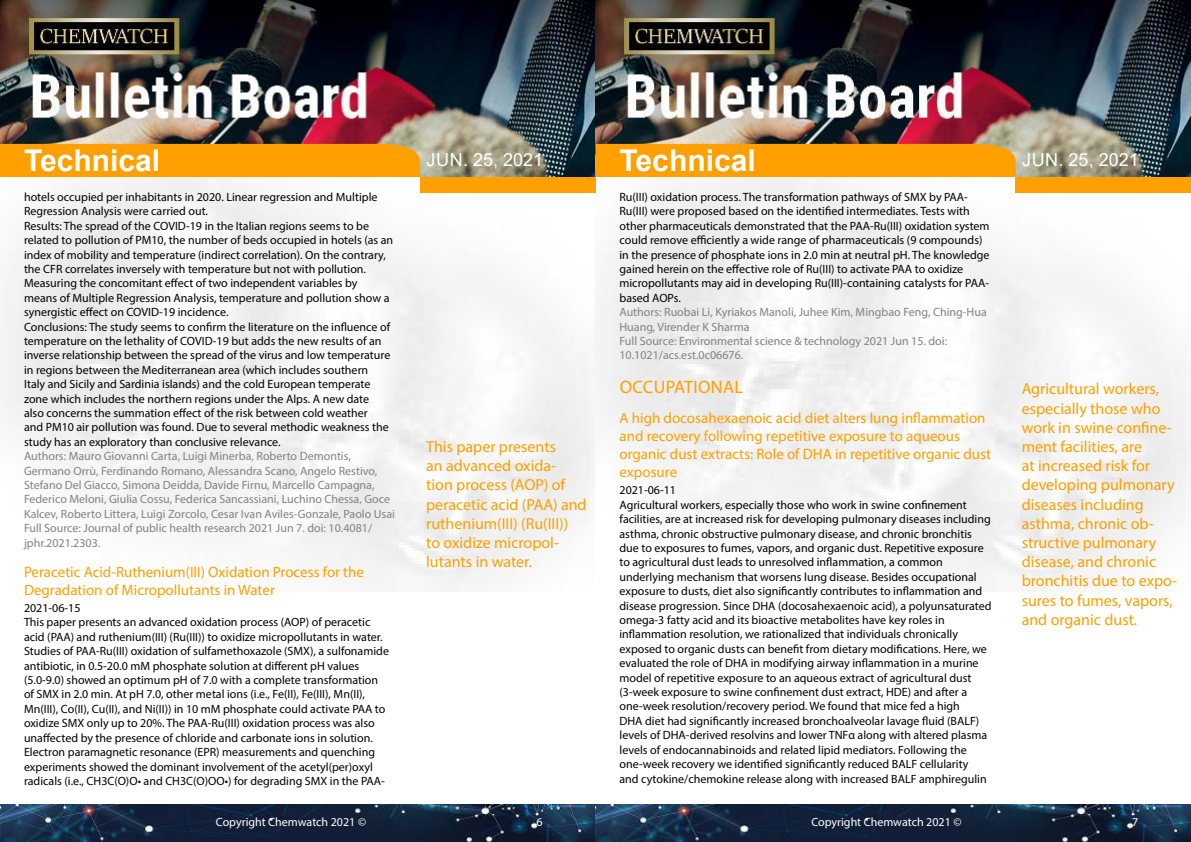
<style>
.page{position:relative;width:1191px;height:842px;background:#fff}
.page>*{position:absolute;margin:0;border:0;box-sizing:border-box;transform-origin:0 0}
.t1{font:700 30px "Arial";color:#fff}
.t2{font:18px "Arial";color:#fff}
.t3{font:18px "Myriad Pro";letter-spacing:.02em;color:#ff9f00}
.t4{font:16px/19.2px "Myriad Pro";color:#ff9f00}
.t5{font:15px/18px "Myriad Pro";color:#ff9f00}
.t6{font:12px/14.4px "Myriad Pro";color:#000}
.t7{font:12px/14.4px "Myriad Pro";color:#808285}
.t8{font:12px "Myriad Pro";color:#fff}
</style>
<div class="page">
<img style="left:0;top:0;width:1191px;height:592px">
<div style="left:420px;top:177px;width:175px;height:15px;background:#ff9f00"></div>
<div style="left:1015px;top:177px;width:176px;height:15px;background:#ff9f00"></div>
<div style="left:0;top:144px;width:420px;height:33px;background:#ff9f00"></div>
<div style="left:595px;top:144px;width:420px;height:33px;background:#ff9f00"></div>
<img style="left:0;top:804px;width:1191px;height:38px">
<h1 class="t1" style="left:24px;top:139px;width:138px">Technical</h1>
<h1 class="t1" style="left:619px;top:139px;width:138px">Technical</h1>
<p class="t6" style="left:24px;top:190px;width:371px">hotels occupied per inhabitants in 2020. Linear regression and Multiple Regression Analysis were carried out.<br>Results: The spread of the COVID-19 in the Italian regions seems to be related to pollution of PM10, the number of beds occupied in hotels (as an index of mobility and temperature (indirect correlation). On the contrary, the CFR correlates inversely with temperature but not with pollution.<br>Measuring the concomitant effect of two independent variables by means of Multiple Regression Analysis, temperature and pollution show a synergistic effect on COVID-19 incidence.<br>Conclusions: The study seems to confirm the literature on the influence of temperature on the lethality of COVID-19 but adds the new results of an inverse relationship between the spread of the virus and low temperature in regions between the Mediterranean area (which includes southern<br>Italy and Sicily and Sardinia islands) and the cold European temperate zone which includes the northern regions under the Alps. A new date<br>also concerns the summation effect of the risk between cold weather<br>and PM10 air pollution was found. Due to several methodic weakness the study has an exploratory than conclusive relevance.</p>
<p class="t7" style="left:24px;top:449px;width:372px">Authors: Mauro Giovanni Carta, Luigi Minerba, Roberto Demontis, Germano Orrù, Ferdinando Romano, Alessandra Scano, Angelo Restivo, Stefano Del Giacco, Simona Deidda, Davide Firnu, Marcello Campagna, Federico Meloni, Giulia Cossu, Federica Sancassiani, Luchino Chessa, Goce Kalcev, Roberto Littera, Luigi Zorcolo, Cesar Ivan Aviles-Gonzale, Paolo Usai Full Source: Journal of public health research 2021 Jun 7. doi: 10.4081/ jphr.2021.2303.</p>
<p class="t5" style="left:24px;top:562px;width:342px">Peracetic Acid-Ruthenium(III) Oxidation Process for the<br>Degradation of Micropollutants in Water</p>
<p class="t6" style="left:24px;top:601px;width:366px">2021-06-15<br>This paper presents an advanced oxidation process (AOP) of peracetic acid (PAA) and ruthenium(III) (Ru(III)) to oxidize micropollutants in water.<br>Studies of PAA-Ru(III) oxidation of sulfamethoxazole (SMX), a sulfonamide antibiotic, in 0.5-20.0 mM phosphate solution at different pH values (5.0-9.0) showed an optimum pH of 7.0 with a complete transformation of SMX in 2.0 min. At pH 7.0, other metal ions (i.e., Fe(II), Fe(III), Mn(II), Mn(III), Co(II), Cu(II), and Ni(II)) in 10 mM phosphate could activate PAA to oxidize SMX only up to 20%. The PAA-Ru(III) oxidation process was also unaffected by the presence of chloride and carbonate ions in solution.<br>Electron paramagnetic resonance (EPR) measurements and quenching experiments showed the dominant involvement of the acetyl(per)oxyl radicals (i.e., CH3C(O)O• and CH3C(O)OO•) for degrading SMX in the PAA-</p>
<h2 class="t2" style="left:426px;top:148px;width:118px">JUN. 25, 2021</h2>
<h2 class="t2" style="left:1022px;top:148px;width:118px">JUN. 25, 2021</h2>
<p class="t6" style="left:619px;top:190px;width:371px">Ru(III) oxidation process. The transformation pathways of SMX by PAA-Ru(III) were proposed based on the identified intermediates. Tests with other pharmaceuticals demonstrated that the PAA-Ru(III) oxidation system could remove efficiently a wide range of pharmaceuticals (9 compounds) in the presence of phosphate ions in 2.0 min at neutral pH. The knowledge gained herein on the effective role of Ru(III) to activate PAA to oxidize micropollutants may aid in developing Ru(III)-containing catalysts for PAA&shy;based AOPs.</p>
<p class="t7" style="left:619px;top:305px;width:369px">Authors: Ruobai Li, Kyriakos Manoli, Juhee Kim, Mingbao Feng, Ching-Hua Huang, Virender K Sharma<br>Full Source: Environmental science &amp; technology 2021 Jun 15. doi:<br>10.1021/acs.est.0c06676.</p>
<h2 class="t3" style="left:619px;top:376px;width:125px">OCCUPATIONAL</h2>
<p class="t5" style="left:619px;top:409px;width:373px">A high docosahexaenoic acid diet alters lung inflammation and recovery following repetitive exposure to aqueous organic dust extracts: Role of DHA in repetitive organic dust exposure</p>
<p class="t6" style="left:619px;top:483px;width:373px">2021-06-11<br>Agricultural workers, especially those who work in swine confinement facilities, are at increased risk for developing pulmonary diseases including asthma, chronic obstructive pulmonary disease, and chronic bronchitis due to exposures to fumes, vapors, and organic dust. Repetitive exposure to agricultural dust leads to unresolved inflammation, a common underlying mechanism that worsens lung disease. Besides occupational exposure to dusts, diet also significantly contributes to inflammation and disease progression. Since DHA (docosahexaenoic acid), a polyunsaturated omega-3 fatty acid and its bioactive metabolites have key roles in inflammation resolution, we rationalized that individuals chronically exposed to organic dusts can benefit from dietary modifications. Here, we evaluated the role of DHA in modifying airway inflammation in a murine model of repetitive exposure to an aqueous extract of agricultural dust (3-week exposure to swine confinement dust extract, HDE) and after a one-week resolution/recovery period. We found that mice fed a high<br>DHA diet had significantly increased bronchoalveolar lavage fluid (BALF) levels of DHA-derived resolvins and lower TNFα along with altered plasma levels of endocannabinoids and related lipid mediators. Following the one-week recovery we identified significantly reduced BALF cellularity<br>and cytokine/chemokine release along with increased BALF amphiregulin</p>
<p class="t4" style="left:1021px;top:379px;width:157px">Agricultural workers, especially those who work in swine confine&shy;ment facilities, are<br>at increased risk for developing pulmonary diseases including asthma, chronic ob&shy;structive pulmonary disease, and chronic bronchitis due to expo&shy;sures to fumes, vapors, and organic dust.</p>
<h3 class="t4" style="left:426px;top:437px;width:162px">This paper presents<br>an advanced oxida&shy;tion process (AOP) of peracetic acid (PAA) and ruthenium(III) (Ru(III))<br>to oxidize micropol&shy;lutants in water.</h3>
<p class="t8" style="left:216px;top:815px;width:152px">Copyright Chemwatch 2021 ©</p>
<p class="t8" style="left:536px;top:815px;width:8px">6</p>
<p class="t8" style="left:811px;top:815px;width:152px">Copyright Chemwatch 2021 ©</p>
<p class="t8" style="left:1132px;top:815px;width:8px">7</p>
</div>
